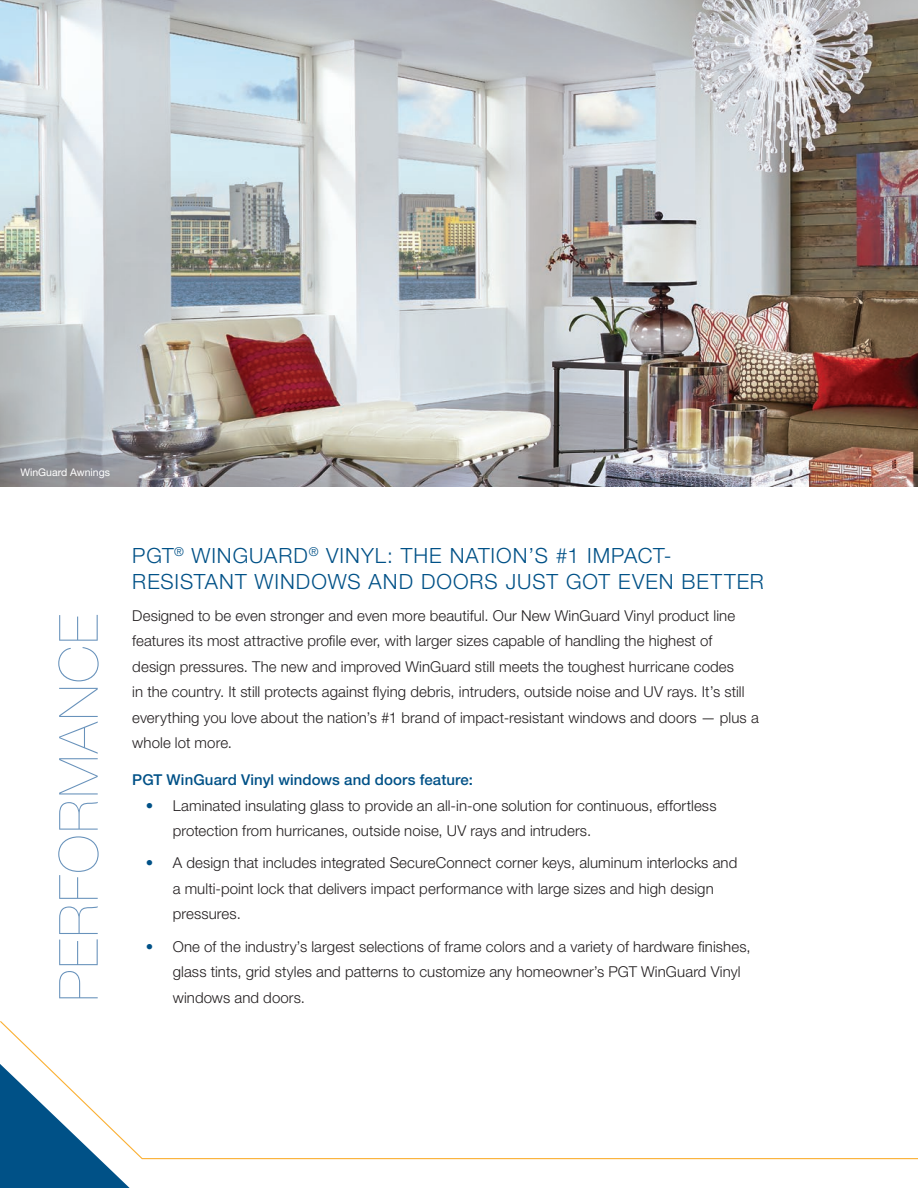
<style>
.page{position:relative;width:918px;height:1188px;background:#fff}
.page>*{position:absolute;margin:0;border:0;box-sizing:border-box;transform-origin:0 0}
.t1{font:200 54px "Helvetica Neue LT Std";letter-spacing:.04em;color:#6892bb}
.t2{font:300 21px/25.5px "Helvetica Neue LT Std";letter-spacing:.045em;color:#005187}
.t3{font:300 15px/25.5px "Helvetica Neue LT Std";letter-spacing:.005em;color:#231f20}
.t4{font:500 15px "Helvetica Neue LT Std";letter-spacing:.005em;color:#005187}
.t5{font:10.5px "Helvetica Neue LT Std";color:#fff}
.s1{color:#005187}
</style>
<div class="page">
<svg style="left:0;top:1160px;width:130px;height:28px;background:#1d6594"></svg>
<img style="left:0;top:0;width:918px;height:486px">
<svg style="left:0;top:1021px;width:918px;height:139px"></svg>
<p class="t5" style="left:20px;top:466px;width:91px">WinGuard Awnings</p>
<p class="t1" style="left:47px;top:1001px;width:388px;rotate:-90deg">PERFORMANCE</p>
<p class="t2" style="left:132px;top:542px;width:633px">PGT<sup>®</sup> WINGUARD<sup>®</sup> VINYL: THE NATION’S #1 IMPACT-<br>RESISTANT WINDOWS AND DOORS JUST GOT EVEN BETTER</p>
<p class="t3" style="left:132px;top:602px;width:628px">Designed to be even stronger and even more beautiful. Our New WinGuard Vinyl product line features its most attractive profile ever, with larger sizes capable of handling the highest of design pressures. The new and improved WinGuard still meets the toughest hurricane codes<br>in the country. It still protects against flying debris, intruders, outside noise and UV rays. It’s still everything you love about the nation’s #1 brand of impact-resistant windows and doors — plus a whole lot more.</p>
<p class="t4" style="left:132px;top:771px;width:342px">PGT WinGuard Vinyl windows and doors feature:</p>
<p class="t3" style="left:173px;top:792px;width:545px;text-indent:-27px"><span class="s1">•</span> Laminated insulating glass to provide an all-in-one solution for continuous, effortless protection from hurricanes, outside noise, UV rays and intruders.</p>
<p class="t3" style="left:173px;top:850px;width:566px;text-indent:-27px"><span class="s1">•</span> A design that includes integrated SecureConnect corner keys, aluminum interlocks and a multi-point lock that delivers impact performance with large sizes and high design pressures.</p>
<p class="t3" style="left:173px;top:933px;width:579px;text-indent:-27px"><span class="s1">•</span> One of the industry’s largest selections of frame colors and a variety of hardware finishes, glass tints, grid styles and patterns to customize any homeowner’s PGT WinGuard Vinyl</p>
<p class="t3" style="left:173px;top:984px;width:134px">windows and doors.</p>
</div>
